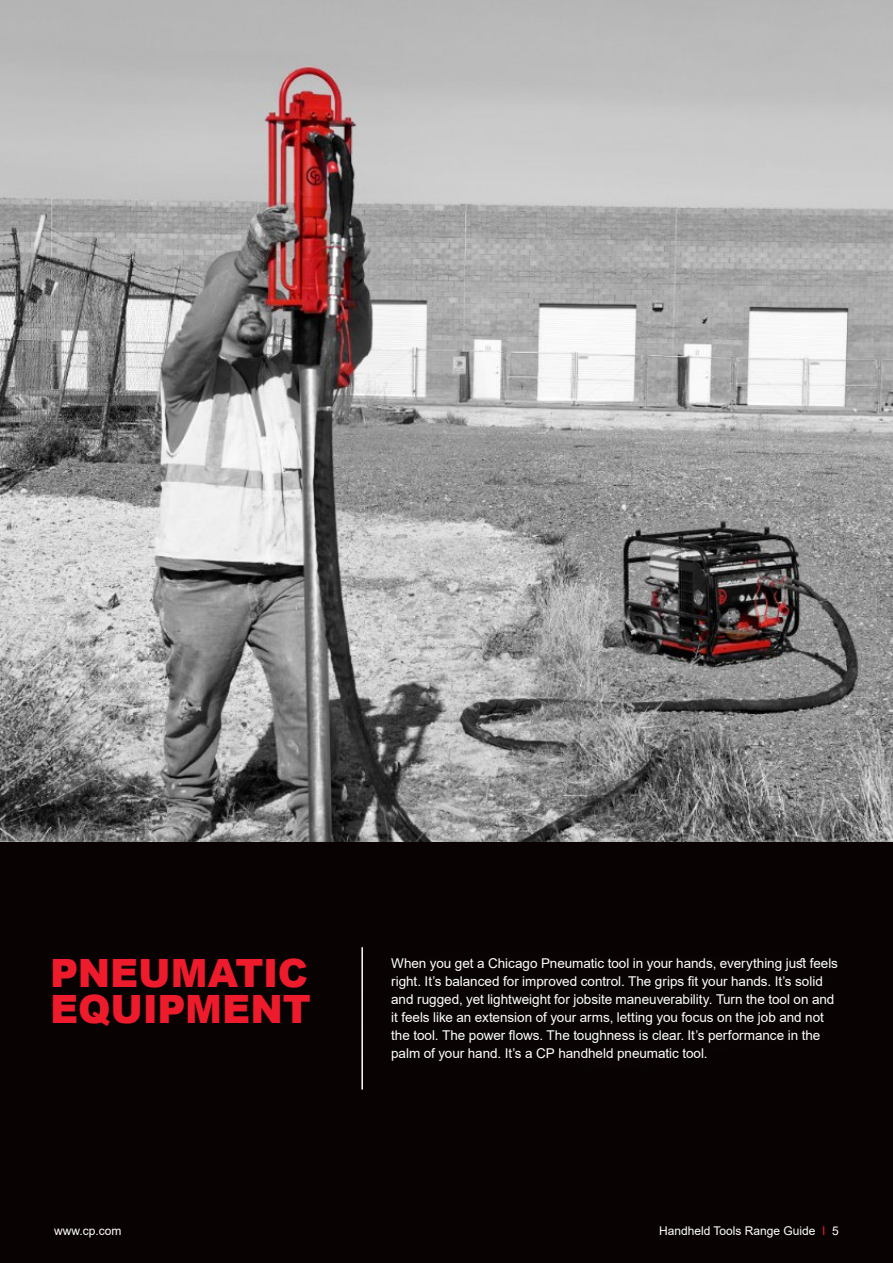
<style>
.page{position:relative;width:893px;height:1263px;background:#fff}
.page>*{position:absolute;margin:0;border:0;box-sizing:border-box;transform-origin:0 0}
.t1{font:900 39px/36px "Arial";letter-spacing:-.005em;color:#ee1b2c}
.t2{font:13.5px/18px "Arial";letter-spacing:-.005em;color:#fff}
.t3{font:12px "Arial";color:#fff}
.s1{color:#ee1b2c}
</style>
<div class="page">
<div style="left:0;top:842px;width:893px;height:421px;background:#080302"></div>
<img style="left:0;top:0;width:893px;height:842px">
<h1 class="t1" style="left:50px;top:953px;width:262px">PNEUMATIC<br>EQUIPMENT</h1>
<p class="t2" style="left:391px;top:954px;width:448px">When you get a Chicago Pneumatic tool in your hands, everything just feels right. It’s balanced for improved control. The grips fit your hands. It’s solid and rugged, yet lightweight for jobsite maneuverability. Turn the tool on and it feels like an extension of your arms, letting you focus on the job and not the tool. The power flows. The toughness is clear. It’s performance in the palm of your hand. It’s a CP handheld pneumatic tool.</p>
<p class="t3" style="left:54px;top:1222px;width:69px">www.cp.com</p>
<p class="t3" style="left:659px;top:1222px;width:181px">Handheld Tools Range Guide <span class="s1">I</span> 5</p>
</div>
